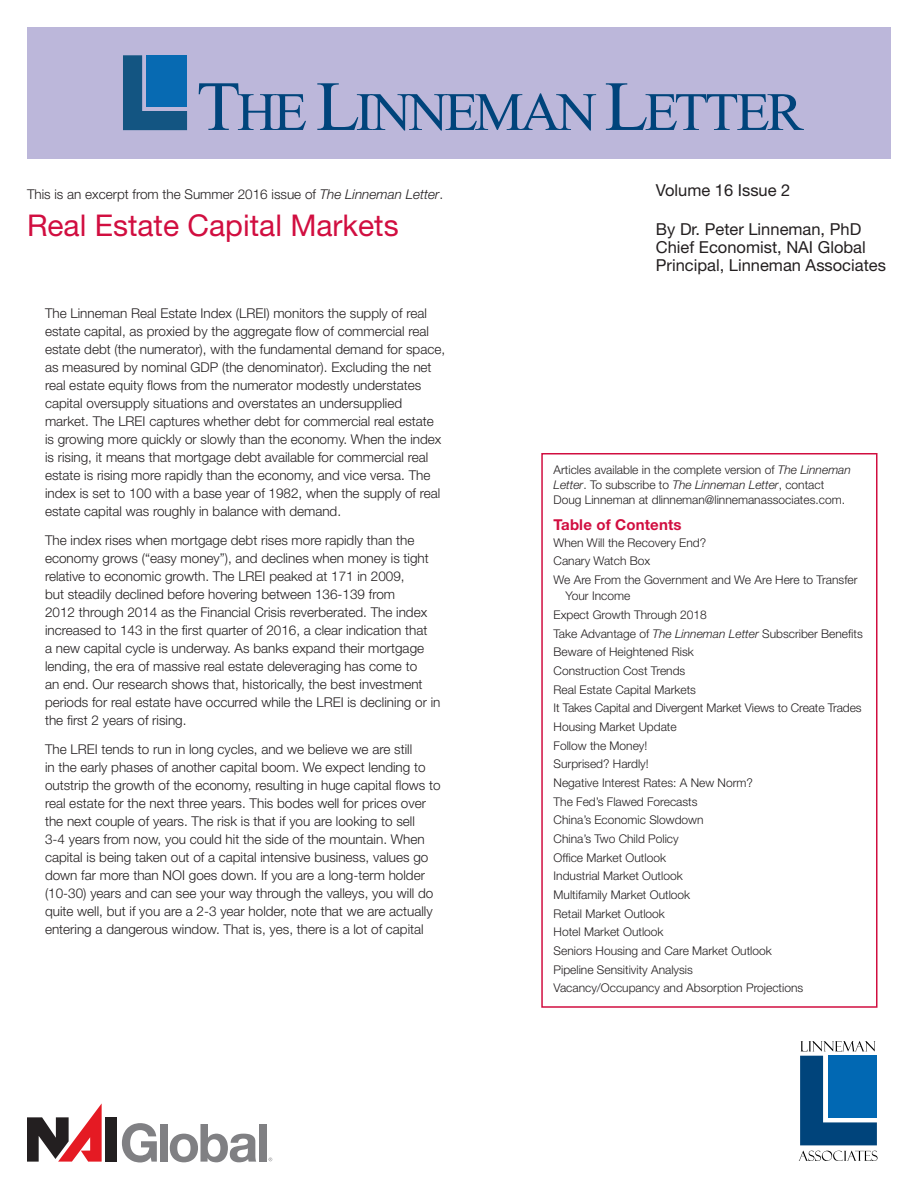
<style>
.page{position:relative;width:918px;height:1188px;background:#fff}
.page>*{position:absolute;margin:0;border:0;box-sizing:border-box;transform-origin:0 0}
.t1{font:30px "Helvetica Neue LT Std";color:#d10e40}
.t2{font:16.5px/18px "Helvetica Neue LT Std";color:#231f20}
.t3{font:700 15px "Helvetica Neue LT Std";letter-spacing:.01em;color:#d10e40}
.t4{font:300 13.5px/18px "Helvetica Neue LT Std";color:#231f20}
.t5{font:300 12px/18.6px "Helvetica Neue LT Std";color:#231f20}
.s1{font-style:italic}
</style>
<div class="page">
<div style="left:106px;top:1117px;width:11px;height:45px;background:#231f20"></div>
<svg style="left:27px;top:1103px;width:75px;height:59px"></svg>
<svg style="left:122px;top:1123px;width:35px;height:39px"></svg>
<div style="left:160px;top:1124px;width:7px;height:38px;background:#808083"></div>
<svg style="left:170px;top:1124px;width:86px;height:38px"></svg>
<div style="left:259px;top:1124px;width:7px;height:38px;background:#808083"></div>
<svg style="left:800px;top:1041px;width:77px;height:104px;background:#2f73a6"></svg>
<svg style="left:799px;top:1151px;width:79px;height:10px"></svg>
<div style="left:541px;top:453px;width:337px;height:555px;border:2px solid #d10e40"></div>
<div style="left:27px;top:27px;width:864px;height:132px;background:#bcb7da"></div>
<svg style="left:199px;top:83px;width:107px;height:47px"></svg>
<svg style="left:317px;top:83px;width:279px;height:48px"></svg>
<svg style="left:606px;top:83px;width:198px;height:47px"></svg>
<svg style="left:123px;top:55px;width:64px;height:75px;background:#2b638e"></svg>
<div style="left:146px;top:55px;width:41px;height:52px;background:#076ab2"></div>
<p class="t4" style="left:27px;top:185px;width:418px">This is an excerpt from the Summer 2016 issue of <span class="s1">The Linneman Letter</span>.</p>
<h1 class="t1" style="left:27px;top:208px;width:373px">Real Estate Capital Markets</h1>
<p class="t4" style="left:45px;top:304px;width:402px">The Linneman Real Estate Index (LREI) monitors the supply of real estate capital, as proxied by the aggregate flow of commercial real estate debt (the numerator), with the fundamental demand for space, as measured by nominal GDP (the denominator). Excluding the net real estate equity flows from the numerator modestly understates capital oversupply situations and overstates an undersupplied market. The LREI captures whether debt for commercial real estate is growing more quickly or slowly than the economy. When the index is rising, it means that mortgage debt available for commercial real estate is rising more rapidly than the economy, and vice versa. The index is set to 100 with a base year of 1982, when the supply of real estate capital was roughly in balance with demand.</p>
<p class="t4" style="left:45px;top:531px;width:397px">The index rises when mortgage debt rises more rapidly than the economy grows (“easy money”), and declines when money is tight relative to economic growth. The LREI peaked at 171 in 2009,<br>but steadily declined before hovering between 136-139 from<br>2012 through 2014 as the Financial Crisis reverberated. The index increased to 143 in the first quarter of 2016, a clear indication that<br>a new capital cycle is underway. As banks expand their mortgage lending, the era of massive real estate deleveraging has come to<br>an end. Our research shows that, historically, the best investment periods for real estate have occurred while the LREI is declining or in the first 2 years of rising.</p>
<p class="t4" style="left:45px;top:740px;width:397px">The LREI tends to run in long cycles, and we believe we are still<br>in the early phases of another capital boom. We expect lending to outstrip the growth of the economy, resulting in huge capital flows to real estate for the next three years. This bodes well for prices over the next couple of years. The risk is that if you are looking to sell<br>3-4 years from now, you could hit the side of the mountain. When capital is being taken out of a capital intensive business, values go down far more than NOI goes down. If you are a long-term holder (10-30) years and can see your way through the valleys, you will do quite well, but if you are a 2-3 year holder, note that we are actually entering a dangerous window. That is, yes, there is a lot of capital</p>
<p class="t2" style="left:656px;top:181px;width:136px">Volume 16 Issue 2</p>
<p class="t2" style="left:656px;top:220px;width:232px">By Dr. Peter Linneman, PhD<br>Chief Economist, NAI Global<br>Principal, Linneman Associates</p>
<p class="t5" style="left:554px;top:462px;width:299px;line-height:15px">Articles available in the complete version of <span class="s1">The Linneman<br>Letter</span>. To subscribe to <span class="s1">The Linneman Letter</span>, contact<br>Doug Linneman at dlinneman@linnemanassociates.com.</p>
<p class="t3" style="left:554px;top:515px;width:129px">Table of Contents</p>
<p class="t5" style="left:554px;top:533px;width:305px">When Will the Recovery End?<br>Canary Watch Box<br>We Are From the Government and We Are Here to Transfer</p>
<p class="t5" style="left:554px;top:587px;width:311px;text-indent:12px">Your Income<br>Expect Growth Through 2018<br>Take Advantage of <span class="s1">The Linneman Letter</span> Subscriber Benefits<br>Beware of Heightened Risk<br>Construction Cost Trends<br>Real Estate Capital Markets<br>It Takes Capital and Divergent Market Views to Create Trades<br>Housing Market Update<br>Follow the Money!<br>Surprised? Hardly!<br>Negative Interest Rates: A New Norm?<br>The Fed’s Flawed Forecasts<br>China’s Economic Slowdown<br>China’s Two Child Policy<br>Office Market Outlook<br>Industrial Market Outlook<br>Multifamily Market Outlook<br>Retail Market Outlook<br>Hotel Market Outlook<br>Seniors Housing and Care Market Outlook<br>Pipeline Sensitivity Analysis<br>Vacancy/Occupancy and Absorption Projections</p>
</div>
